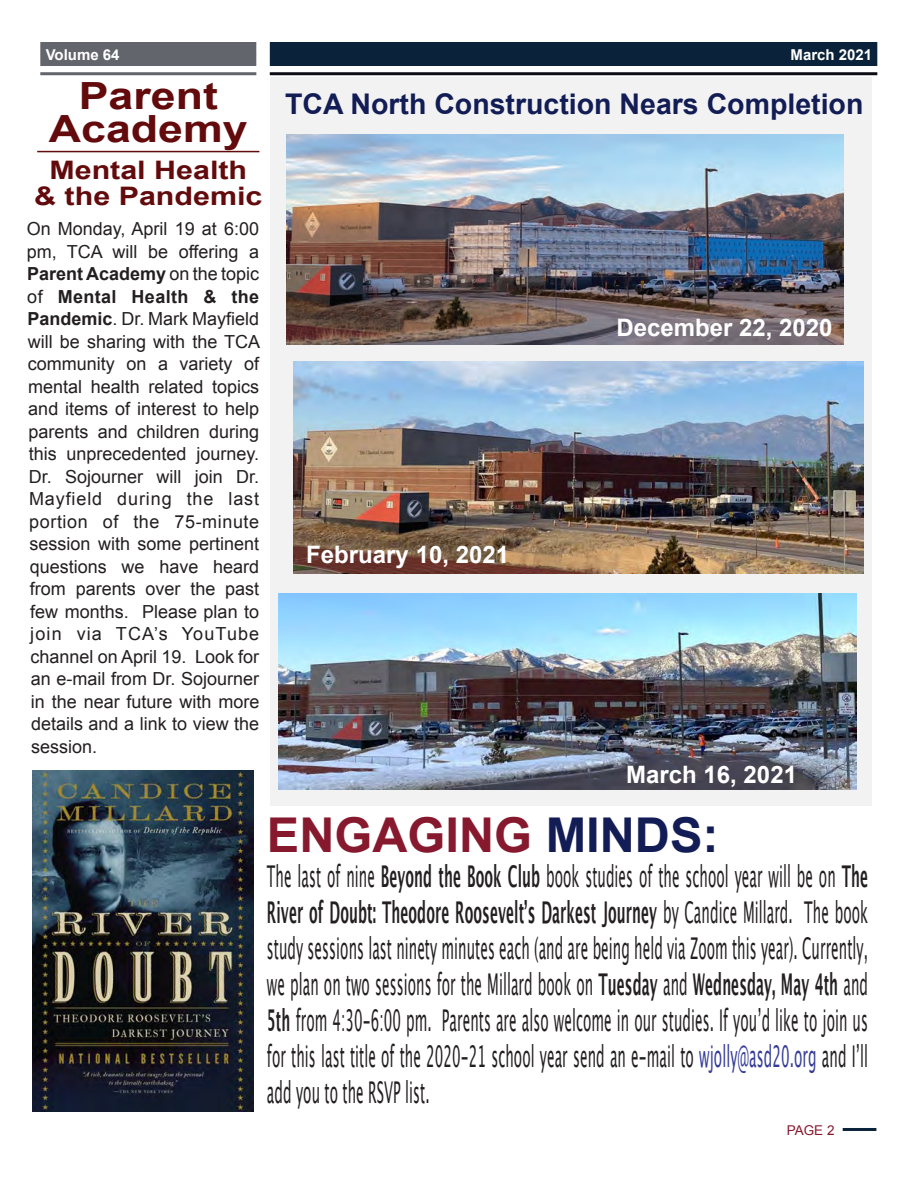
<style>
.page{position:relative;width:918px;height:1188px;background:#fff}
.page>*{position:absolute;margin:0;border:0;box-sizing:border-box;transform-origin:0 0}
.t1{font:700 48px "Arial";color:#87192e}
.t2{font:700 37.5px/33px "Arial";color:#630a0c;text-align:center;scale:1.19 1}
.t3{font:30px/36px "Lucida Grande";letter-spacing:.005em;color:#231f20;text-align:justify;scale:.45 1}
.t4{font:700 28.5px "Arial";color:#131d55}
.t5{font:700 25.5px/25.5px "Arial";color:#630a0c;text-align:center;scale:1.19 1}
.t6{font:700 24px "Arial";color:#fff}
.t7{font:18px/22.5px "Arial";color:#231f20;text-align:justify}
.t8{font:700 15px "Arial";color:#fff}
.t9{font:13.5px "Arial";color:#87192e}
.s1{font-weight:700}
.s2{color:#131d55}
.s3{color:#353b97}
</style>
<div class="page">
<div style="left:270px;top:42px;width:607px;height:24px;background:#0b233a"></div>
<div style="left:40px;top:42px;width:216px;height:24px;background:#63656d"></div>
<hr style="left:270px;top:72px;width:607px;height:3px;background:#0e0b15">
<hr style="left:40px;top:72px;width:216px;height:3px;background:#63656d">
<hr style="left:843px;top:1128px;width:33px;height:3px;background:#0b233a">
<div style="left:271px;top:78px;width:601px;height:728px;background:#f2f2f2"></div>
<img style="left:287px;top:135px;width:556px;height:210px">
<img style="left:293px;top:362px;width:570px;height:211px">
<img style="left:278px;top:594px;width:579px;height:196px">
<img style="left:32px;top:770px;width:221px;height:342px">
<hr style="left:37px;top:151px;width:222px;height:1px;background:#630a0c">
<p class="t8" style="left:46px;top:45px;width:75px">Volume 64</p>
<p class="t8" style="left:791px;top:45px;width:83px">March 2021</p>
<h2 class="t2" style="left:49px;top:80px;width:169px">Parent<br>Academy</h2>
<h3 class="t5" style="left:34px;top:158px;width:193px">Mental Health<br>&amp; the Pandemic</h3>
<p class="t7" style="left:27px;top:218px;width:235px">On Monday, April 19 at 6:00 pm, TCA will be offering a <span class="s1">Parent Academy</span> on the topic of <span class="s1">Mental Health &amp; the Pandemic</span>. Dr. Mark Mayfield will be sharing with the TCA community on a variety of mental health related topics and items of interest to help parents and children during this unprecedented journey.<br>Dr. Sojourner will join Dr.<br>Mayfield during the last portion of the 75-minute session with some pertinent questions we have heard from parents over the past few months. Please plan to join via TCA’s YouTube channel on April 19. Look for an e-mail from Dr. Sojourner in the near future with more details and a link to view the session.</p>
<h3 class="t4" style="left:285px;top:85px;width:580px">TCA North Construction Nears Completion</h3>
<h3 class="t6" style="left:306px;top:539px;width:204px">February 10, 2021</h3>
<h3 class="t6" style="left:617px;top:312px;width:218px">December 22, 2020</h3>
<h3 class="t6" style="left:626px;top:759px;width:172px">March 16, 2021</h3>
<h1 class="t1" style="left:267px;top:803px;width:453px">ENGAGING <span class="s2">MINDS:</span></h1>
<p class="t3" style="left:267px;top:859px;width:1337px">The last of nine <span class="s1">Beyond the Book Club</span> book studies of the school year will be on <span class="s1">The River of Doubt: Theodore Rooseveltʼs Darkest Journey</span> by Candice Millard. The book study sessions last ninety minutes each (and are being held via Zoom this year). Currently, we plan on two sessions for the Millard book on <span class="s1">Tuesday</span> and <span class="s1">Wednesday, May 4th</span> and <span class="s1">5th</span> from 4:30-6:00 pm. Parents are also welcome in our studies. If youʼd like to join us for this last title of the 2020-21 school year send an e-mail to <span class="s3">wjolly@asd20.org</span> and Iʼll add you to the RSVP list.</p>
<p class="t9" style="left:787px;top:1121px;width:49px">PAGE 2</p>
</div>
